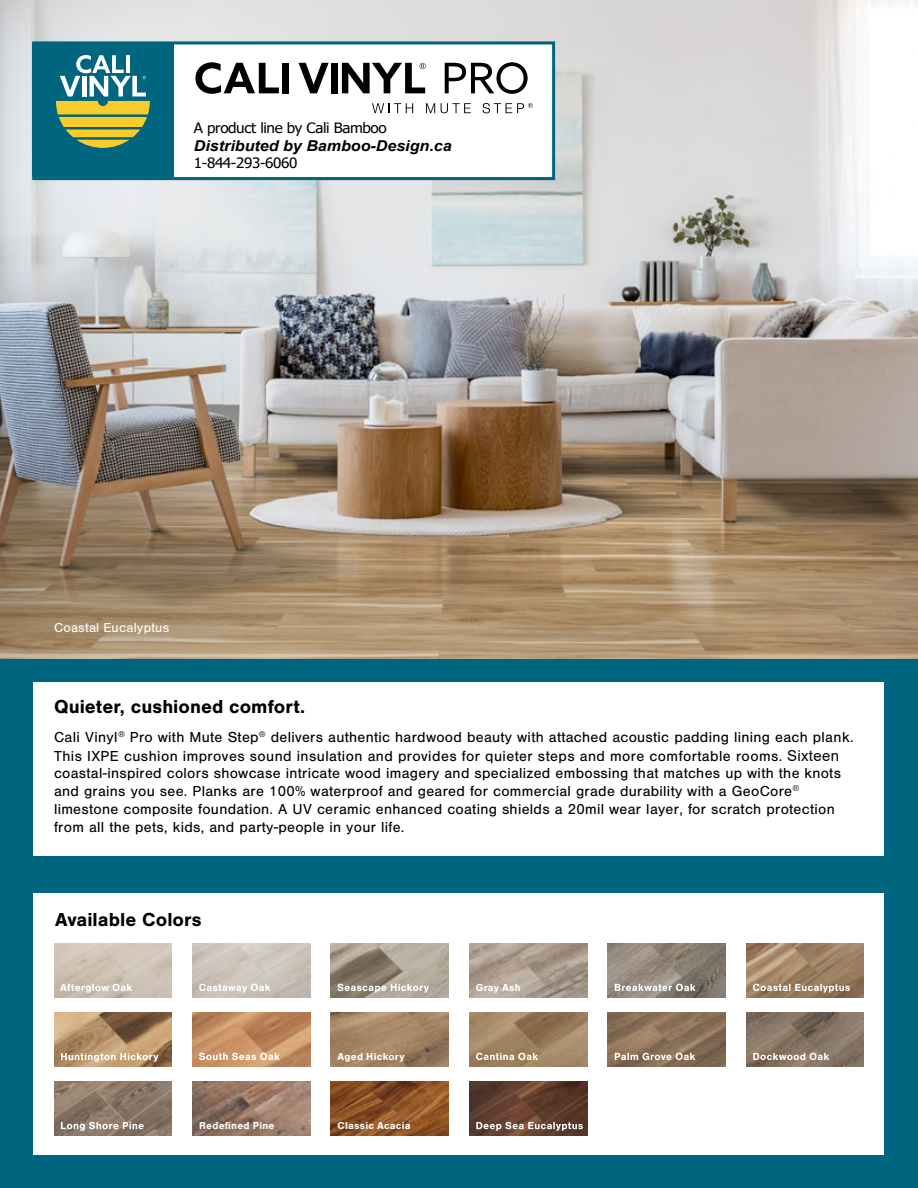
<style>
.page{position:relative;width:918px;height:1188px;background:#006680}
.page>*{position:absolute;margin:0;border:0;box-sizing:border-box;transform-origin:0 0}
.t1{font:700 19.5px "Nimbus San";color:#000}
.t2{font:15px/17.9px "Nimbus San";letter-spacing:.02em;color:#000}
.t3{font:italic 700 15px "Arial";color:#000;scale:1.07 1}
.t4{font:14.25px "Tahoma";letter-spacing:-.025em;color:#000;scale:1.07 1}
.t5{font:13.5px "Nimbus San";letter-spacing:.015em;color:#fff}
.t6{font:700 10.5px "Nimbus San";letter-spacing:.02em;color:#fff}
.s1{font-family:"Arial"}
</style>
<div class="page">
<div style="left:34px;top:683px;width:850px;height:173px;background:#fff"></div>
<div style="left:34px;top:893px;width:850px;height:261px;background:#fff"></div>
<img style="left:0;top:0;width:918px;height:658px">
<div style="left:32px;top:41px;width:523px;height:139px;background:#fff;border:3px solid #006680"></div>
<div style="left:32px;top:44px;width:142px;height:133px;background:#006680"></div>
<svg style="left:56px;top:55px;width:94px;height:93px"></svg>
<svg style="left:195px;top:62px;width:84px;height:32px"></svg>
<div style="left:282px;top:63px;width:7px;height:30px;background:#000"></div>
<svg style="left:299px;top:63px;width:30px;height:30px"></svg>
<div style="left:331px;top:63px;width:7px;height:30px;background:#000"></div>
<svg style="left:445px;top:62px;width:83px;height:32px"></svg>
<svg style="left:342px;top:63px;width:84px;height:30px"></svg>
<svg style="left:372px;top:103px;width:41px;height:10px"></svg>
<svg style="left:426px;top:103px;width:9px;height:10px"></svg>
<svg style="left:441px;top:103px;width:30px;height:10px"></svg>
<svg style="left:483px;top:103px;width:50px;height:10px"></svg>
<img style="left:746px;top:943px;width:118px;height:54px">
<img style="left:608px;top:1012px;width:118px;height:54px">
<img style="left:746px;top:1012px;width:118px;height:54px">
<svg style="left:753px;top:984px;width:97px;height:9px"></svg>
<img style="left:331px;top:943px;width:118px;height:54px">
<svg style="left:337px;top:984px;width:92px;height:9px"></svg>
<svg style="left:753px;top:1053px;width:76px;height:7px"></svg>
<svg style="left:199px;top:984px;width:72px;height:9px"></svg>
<svg style="left:615px;top:1053px;width:80px;height:7px"></svg>
<img style="left:469px;top:1012px;width:118px;height:54px">
<svg style="left:476px;top:1053px;width:62px;height:7px"></svg>
<img style="left:54px;top:1082px;width:118px;height:54px">
<svg style="left:61px;top:1122px;width:83px;height:9px"></svg>
<img style="left:192px;top:1012px;width:118px;height:54px">
<svg style="left:199px;top:1053px;width:81px;height:7px"></svg>
<img style="left:608px;top:943px;width:118px;height:54px">
<svg style="left:615px;top:984px;width:81px;height:7px"></svg>
<svg style="left:60px;top:984px;width:72px;height:9px"></svg>
<img style="left:54px;top:1012px;width:118px;height:54px">
<svg style="left:61px;top:1053px;width:97px;height:9px"></svg>
<img style="left:469px;top:1082px;width:118px;height:54px">
<svg style="left:476px;top:1122px;width:107px;height:9px"></svg>
<img style="left:331px;top:1012px;width:118px;height:54px">
<img style="left:331px;top:1082px;width:118px;height:54px">
<img style="left:192px;top:1082px;width:118px;height:54px">
<img style="left:469px;top:943px;width:118px;height:54px">
<p class="t4" style="left:194px;top:119px;width:182px">A product line by Cali Bamboo</p>
<p class="t3" style="left:194px;top:136px;width:242px">Distributed by Bamboo-Design.ca</p>
<p class="t4" style="left:194px;top:154px;width:98px">1-844-293-6060</p>
<p class="t5" style="left:54px;top:620px;width:117px">Coastal Eucalyptus</p>
<p class="t1" style="left:54px;top:696px;width:253px">Quieter, cushioned comfort.</p>
<p class="t2" style="left:54px;top:729px;width:801px">Cali Vinyl<sup>®</sup> Pro with Mute Step<sup>®</sup> delivers authentic hardwood beauty with attached acoustic padding lining each plank.<br>This IXPE cushion improves sound insulation and provides for quieter steps and more comfortable rooms. <span class="s1">Sixteen </span>coastal-inspired colors showcase intricate wood imagery and specialized embossing that matches up with the knots and grains you see. Planks are 100% waterproof and geared for commercial grade durability with a GeoCore<sup>® </sup>limestone composite foundation. A UV ceramic enhanced coating shields a 20mil wear layer, for scratch protection from all the pets, kids, and party-people in your life.</p>
<p class="t1" style="left:55px;top:908px;width:148px">Available Colors</p>
<p class="t6" style="left:338px;top:1050px;width:68px">Aged Hickory</p>
<p class="t6" style="left:199px;top:1119px;width:77px">Redefined Pine</p>
<p class="t6" style="left:338px;top:1119px;width:75px">Classic Acacia</p>
<p class="t6" style="left:476px;top:981px;width:46px">Gray Ash</p>
</div>
